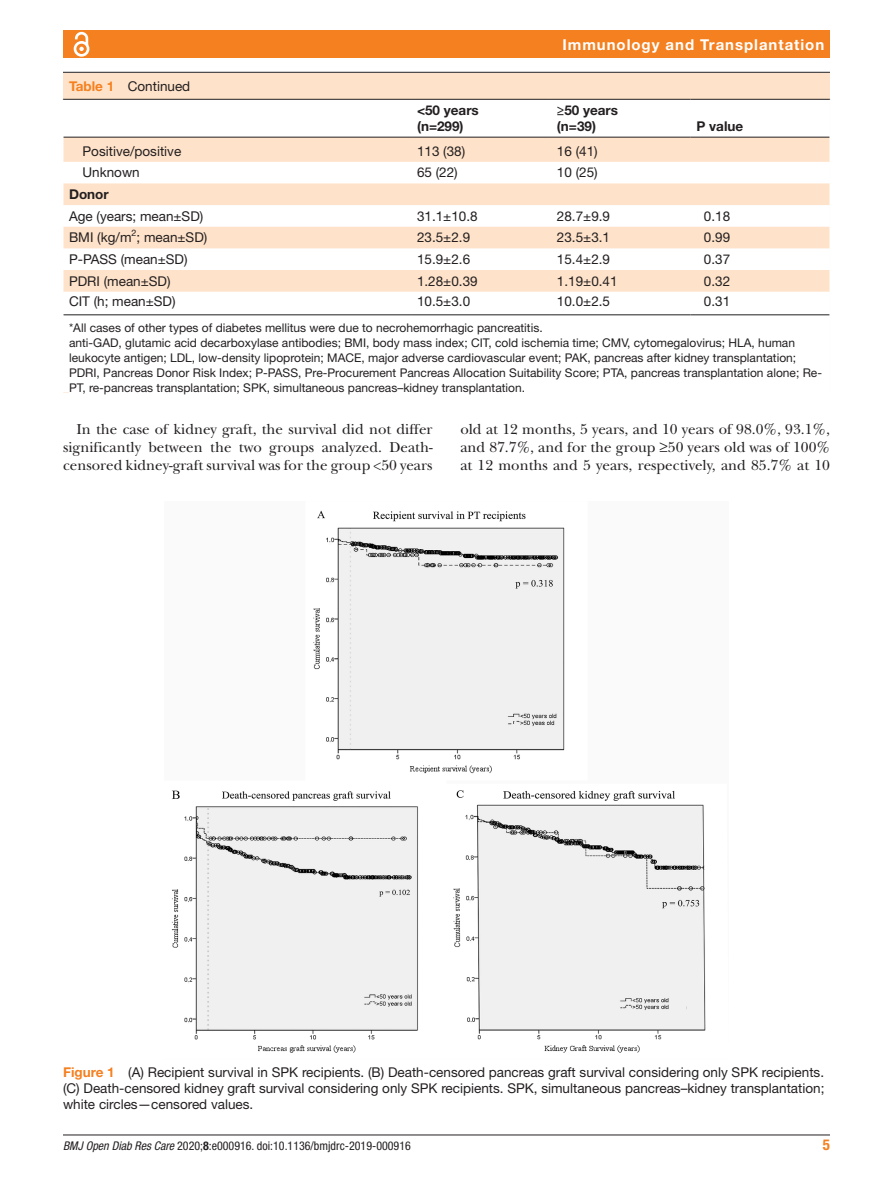
<style>
.page{position:relative;width:893px;height:1191px;background:#fff}
.page>*{position:absolute;margin:0;border:0;box-sizing:border-box;transform-origin:0 0}
.t1{font:15px/18px "New Baskerville";color:#231f20;text-align:justify}
.t2{font:700 15px "Helvetica Neue LT Std";letter-spacing:.065em;color:#fff}
.t3{font:700 condensed 15px "Helvetica Neue LT Std";color:#f58020}
.t4{font:13.5px/16.2px "Helvetica Neue LT Std";color:#231f20;text-align:justify}
.t5{font:700 13.5px/16.2px "Helvetica Neue LT Std";color:#231f20}
.t6{font:12px/15px "Helvetica Neue LT Std";color:#231f20}
.t7{font:condensed 12px "Helvetica Neue LT Std";color:#231f20}
.s1{font-weight:700;color:#f58020}
.s2{font-style:italic}
.s3{font-weight:700}
</style>
<div class="page">
<hr style="left:63px;top:1134px;width:767px;height:1px;background:#231f20">
<div style="left:63px;top:31px;width:767px;height:27px;background:#f58020"></div>
<svg style="left:73px;top:31px;width:17px;height:26px"></svg>
<div style="left:63px;top:91px;width:767px;height:301px;background:#fee2c9"></div>
<svg style="left:64px;top:100px;width:766px;height:292px;fill:#fff"></svg>
<hr style="left:63px;top:99px;width:348px;height:1px;background:#231f20">
<hr style="left:63px;top:137px;width:348px;height:1px;background:#231f20">
<hr style="left:411px;top:99px;width:140px;height:1px;background:#231f20">
<hr style="left:411px;top:137px;width:140px;height:1px;background:#231f20">
<hr style="left:551px;top:99px;width:139px;height:1px;background:#231f20">
<hr style="left:551px;top:137px;width:139px;height:1px;background:#231f20">
<hr style="left:690px;top:99px;width:140px;height:1px;background:#231f20">
<hr style="left:690px;top:137px;width:140px;height:1px;background:#231f20">
<hr style="left:411px;top:314px;width:140px;height:1px;background:#231f20">
<hr style="left:551px;top:314px;width:139px;height:1px;background:#231f20">
<hr style="left:63px;top:314px;width:348px;height:1px;background:#231f20">
<hr style="left:690px;top:314px;width:140px;height:1px;background:#231f20">
<hr style="left:63px;top:100px;width:1px;height:37px;background:#fff">
<svg style="left:63px;top:137px;width:1px;height:178px"></svg>
<hr style="left:63px;top:315px;width:1px;height:77px;background:#fff">
<hr style="left:69px;top:332px;width:761px;height:1px;background:#fff">
<div style="left:63px;top:73px;width:767px;height:18px;background:#fee2c9"></div>
<hr style="left:63px;top:72px;width:767px;height:1px;background:#231f20">
<img style="left:172px;top:510px;width:534px;height:543px">
<p class="t4" style="left:69px;top:78px;width:123px"><span class="s1">Table 1</span> Continued</p>
<p class="t2" style="left:562px;top:35px;width:263px">Immunology and Transplantation</p>
<p class="t5" style="left:417px;top:102px;width:63px">&lt;50 years (n=299)</p>
<p class="t5" style="left:557px;top:102px;width:63px">≥50 years (n=39)</p>
<p class="t5" style="left:696px;top:118px;width:48px">P value</p>
<p class="t4" style="left:82px;top:143px;width:100px">Positive/positive</p>
<p class="t4" style="left:417px;top:143px;width:50px">113 (38)</p>
<p class="t4" style="left:557px;top:143px;width:42px">16 (41)</p>
<p class="t4" style="left:82px;top:164px;width:59px">Unknown</p>
<p class="t4" style="left:417px;top:164px;width:42px">65 (22)</p>
<p class="t4" style="left:557px;top:164px;width:42px">10 (25)</p>
<p class="t5" style="left:69px;top:186px;width:41px">Donor</p>
<p class="t4" style="left:69px;top:208px;width:136px">Age (years; mean±SD)</p>
<p class="t4" style="left:417px;top:208px;width:62px">31.1±10.8</p>
<p class="t4" style="left:557px;top:208px;width:55px">28.7±9.9</p>
<p class="t4" style="left:704px;top:208px;width:28px">0.18</p>
<p class="t4" style="left:69px;top:229px;width:140px">BMI (kg/m<sup>2</sup>; mean±SD)</p>
<p class="t4" style="left:417px;top:229px;width:55px">23.5±2.9</p>
<p class="t4" style="left:557px;top:229px;width:55px">23.5±3.1</p>
<p class="t4" style="left:704px;top:229px;width:28px">0.99</p>
<p class="t4" style="left:69px;top:251px;width:120px">P-PASS (mean±SD)</p>
<p class="t4" style="left:417px;top:251px;width:55px">15.9±2.6</p>
<p class="t4" style="left:557px;top:251px;width:55px">15.4±2.9</p>
<p class="t4" style="left:704px;top:251px;width:28px">0.37</p>
<p class="t4" style="left:69px;top:272px;width:103px">PDRI (mean±SD)</p>
<p class="t4" style="left:417px;top:272px;width:62px">1.28±0.39</p>
<p class="t4" style="left:557px;top:272px;width:62px">1.19±0.41</p>
<p class="t4" style="left:704px;top:272px;width:28px">0.32</p>
<p class="t4" style="left:69px;top:293px;width:108px">CIT (h; mean±SD)</p>
<p class="t4" style="left:417px;top:293px;width:55px">10.5±3.0</p>
<p class="t4" style="left:557px;top:293px;width:55px">10.0±2.5</p>
<p class="t4" style="left:704px;top:293px;width:28px">0.31</p>
<p class="t6" style="left:69px;top:320px;width:754px">*All cases of other types of diabetes mellitus were due to necrohemorrhagic pancreatitis.<br>anti-GAD, glutamic acid decarboxylase antibodies; BMI, body mass index; CIT, cold ischemia time; CMV, cytomegalovirus; HLA, human leukocyte antigen; LDL, low-density lipoprotein; MACE, major adverse cardiovascular event; PAK, pancreas after kidney transplantation; PDRI, Pancreas Donor Risk Index; P-PASS, Pre-Procurement Pancreas Allocation Suitability Score; PTA, pancreas transplantation alone; Re-PT, re-pancreas transplantation; SPK, simultaneous pancreas–kidney transplantation.</p>
<p class="t1" style="left:63px;top:420px;width:371px;text-indent:14px">In the case of kidney graft, the survival did not differ significantly between the two groups analyzed. Death&shy;censored kidney-graft survival was for the group &lt;50 years</p>
<p class="t1" style="left:460px;top:420px;width:371px">old at 12 months, 5 years, and 10 years of 98.0%, 93.1%, and 87.7%, and for the group ≥50 years old was of 100% at 12 months and 5 years, respectively, and 85.7% at 10</p>
<p class="t4" style="left:63px;top:1064px;width:763px"><span class="s1">Figure 1</span> (A) Recipient survival in SPK recipients. (B) Death-censored pancreas graft survival considering only SPK recipients. (C) Death-censored kidney graft survival considering only SPK recipients. SPK, simultaneous pancreas–kidney transplantation; white circles—censored values.</p>
<p class="t7" style="left:63px;top:1138px;width:349px"><span class="s2">BMJ Open Diab Res Care</span> 2020;<span class="s3">8</span>:e000916. doi:10.1136/bmjdrc-2019-000916</p>
<p class="t3" style="left:823px;top:1135px;width:9px">5</p>
</div>
